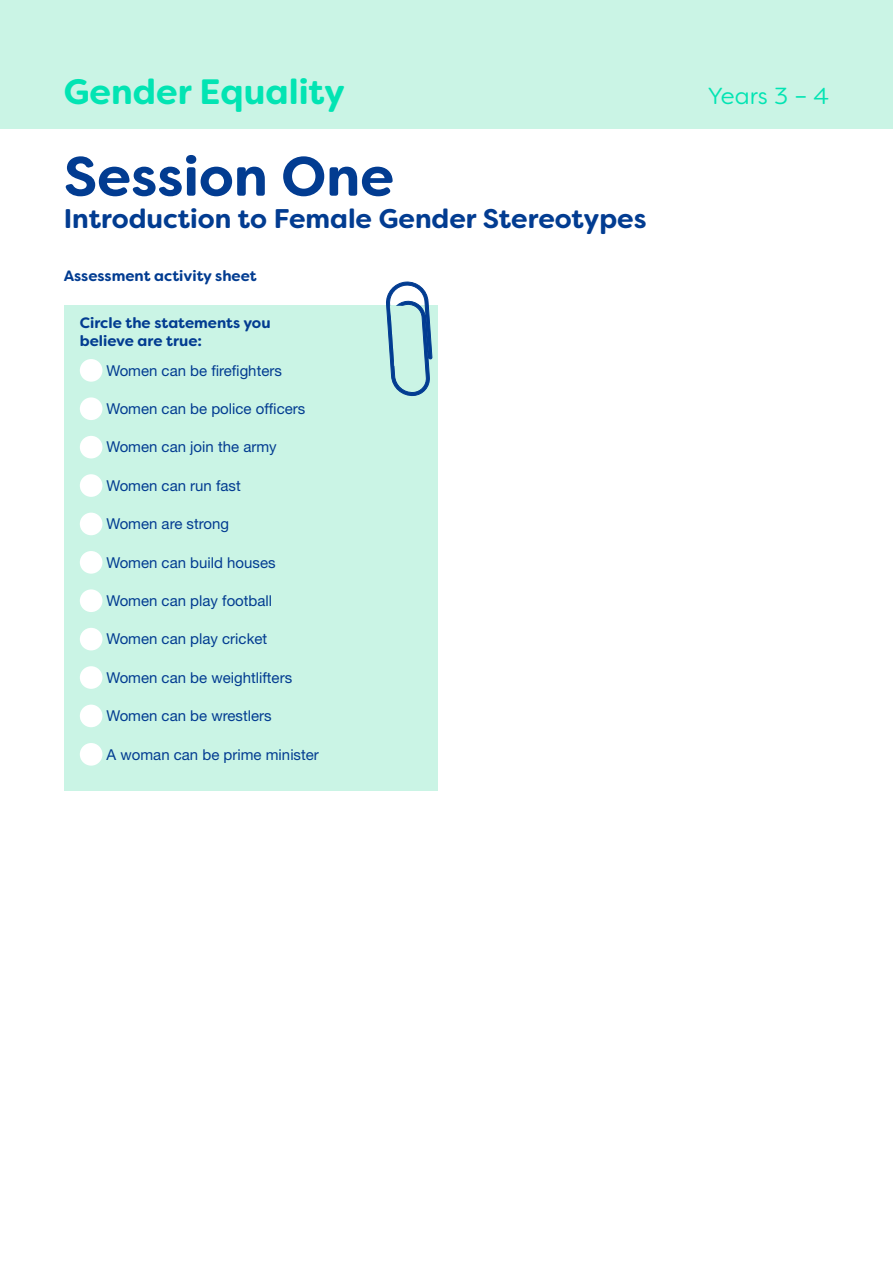
<style>
.page{position:relative;width:893px;height:1263px;background:#fff}
.page>*{position:absolute;margin:0;border:0;box-sizing:border-box;transform-origin:0 0}
.t1{font:700 55.35px "Filson Soft";color:#023c91}
.t2{font:700 35.25px "Filson Soft";color:#02e4b3}
.t3{font:700 27px "Filson Soft";color:#023c91}
.t4{font:23.25px "Filson Soft";color:#02e4b3}
.t5{font:15px "Helvetica Neue LT";color:#023c91}
.t6{font:700 15px/18px "Filson Soft";color:#023c91}
</style>
<div class="page">
<div style="left:0;top:0;width:893px;height:129px;background:#caf4e5"></div>
<div style="left:64px;top:305px;width:373px;height:485px;background:#caf4e5"></div>
<div style="left:80px;top:359px;width:22px;height:23px;background:#fff;border-radius:50%"></div>
<div style="left:80px;top:397px;width:22px;height:23px;background:#fff;border-radius:50%"></div>
<div style="left:80px;top:436px;width:22px;height:22px;background:#fff;border-radius:50%"></div>
<div style="left:80px;top:474px;width:22px;height:23px;background:#fff;border-radius:50%"></div>
<div style="left:80px;top:513px;width:22px;height:22px;background:#fff;border-radius:50%"></div>
<div style="left:80px;top:551px;width:22px;height:23px;background:#fff;border-radius:50%"></div>
<div style="left:80px;top:589px;width:22px;height:23px;background:#fff;border-radius:50%"></div>
<div style="left:80px;top:628px;width:22px;height:22px;background:#fff;border-radius:50%"></div>
<div style="left:80px;top:666px;width:22px;height:23px;background:#fff;border-radius:50%"></div>
<div style="left:80px;top:705px;width:22px;height:22px;background:#fff;border-radius:50%"></div>
<div style="left:80px;top:743px;width:22px;height:23px;background:#fff;border-radius:50%"></div>
<svg style="left:386px;top:281px;width:46px;height:115px"></svg>
<h2 class="t2" style="left:64px;top:69px;width:283px">Gender Equality</h2>
<h3 class="t4" style="left:708px;top:81px;width:123px">Years 3 – 4</h3>
<h1 class="t1" style="left:64px;top:141px;width:332px">Session One</h1>
<h3 class="t3" style="left:64px;top:201px;width:584px">Introduction to Female Gender Stereotypes</h3>
<p class="t6" style="left:64px;top:267px;width:194px">Assessment activity sheet</p>
<p class="t6" style="left:80px;top:314px;width:192px">Circle the statements you believe are true:</p>
<p class="t5" style="left:107px;top:361px;width:177px">Women can be firefighters</p>
<p class="t5" style="left:107px;top:400px;width:200px">Women can be police officers</p>
<p class="t5" style="left:107px;top:438px;width:172px">Women can join the army</p>
<p class="t5" style="left:107px;top:477px;width:136px">Women can run fast</p>
<p class="t5" style="left:107px;top:515px;width:124px">Women are strong</p>
<p class="t5" style="left:107px;top:553px;width:170px">Women can build houses</p>
<p class="t5" style="left:107px;top:592px;width:167px">Women can play football</p>
<p class="t5" style="left:107px;top:630px;width:162px">Women can play cricket</p>
<p class="t5" style="left:107px;top:668px;width:187px">Women can be weightlifters</p>
<p class="t5" style="left:107px;top:707px;width:166px">Women can be wrestlers</p>
<p class="t5" style="left:107px;top:745px;width:214px">A woman can be prime minister</p>
</div>
